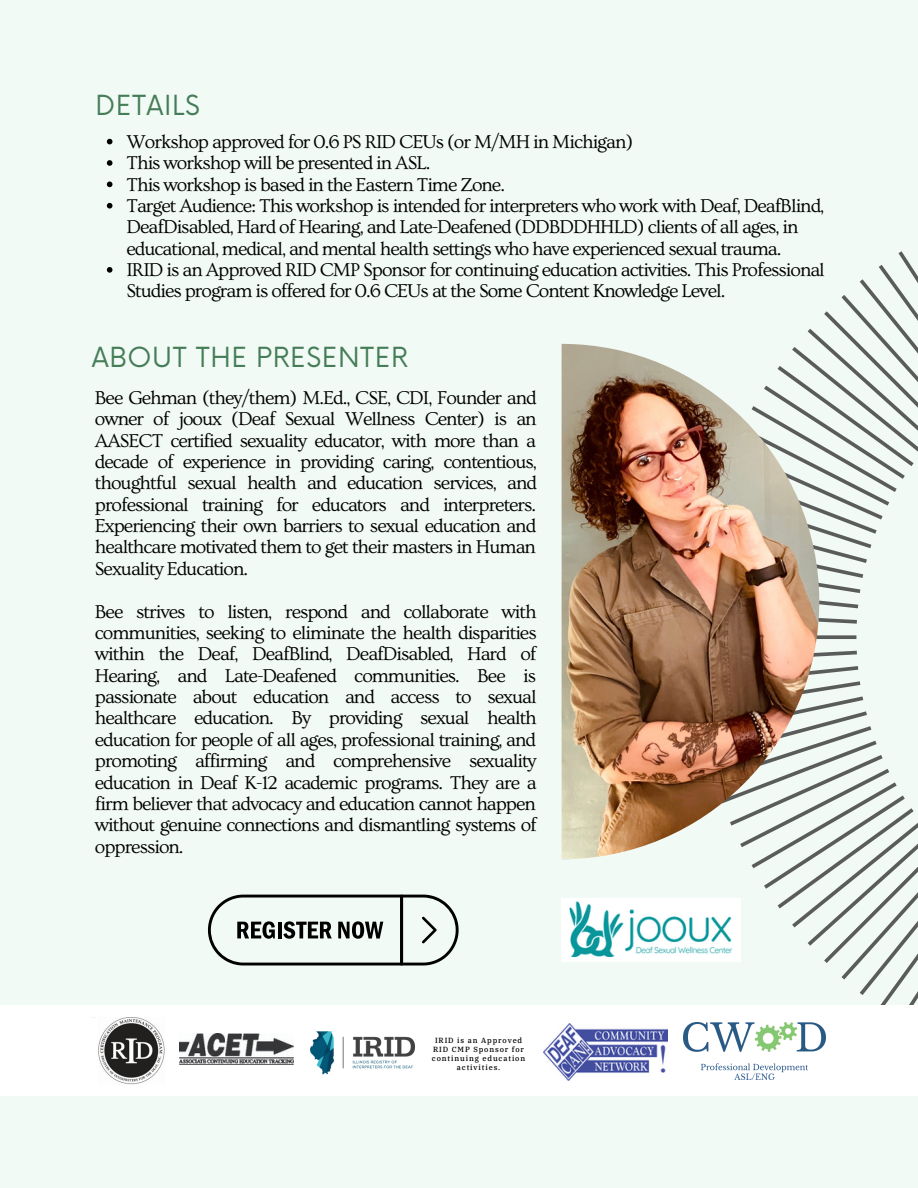
<style>
.page{position:relative;width:918px;height:1188px;background:#f2faf5}
.page>*{position:absolute;margin:0;border:0;box-sizing:border-box;transform-origin:0 0}
.t1{font:27px "Now";letter-spacing:.02em;color:#457d58}
.t2{font:19.5px/21.3px "Ovo";letter-spacing:-.05em;color:#000;text-align:justify}
.t3{font:500 7.5px/9px "IBM Plex Serif";letter-spacing:.12em;color:#000;text-align:center}
</style>
<div class="page">
<svg style="left:208px;top:895px;width:251px;height:70px"></svg>
<svg style="left:691px;top:251px;width:227px;height:755px"></svg>
<div style="left:0;top:1006px;width:918px;height:90px;background:#fff"></div>
<img style="left:683px;top:1022px;width:143px;height:58px">
<img style="left:98px;top:1018px;width:67px;height:66px">
<img style="left:180px;top:1034px;width:113px;height:30px">
<img style="left:310px;top:1031px;width:106px;height:44px">
<img style="left:544px;top:1024px;width:123px;height:57px">
<img style="left:562px;top:344px;width:257px;height:515px">
<img style="left:562px;top:899px;width:178px;height:63px">
<svg style="left:107px;top:139px;width:5px;height:5px"></svg>
<svg style="left:107px;top:160px;width:5px;height:6px"></svg>
<svg style="left:107px;top:182px;width:5px;height:5px"></svg>
<svg style="left:107px;top:203px;width:5px;height:6px"></svg>
<svg style="left:107px;top:267px;width:5px;height:6px"></svg>
<p class="t1" style="left:95px;top:90px;width:106px">DETAILS</p>
<p class="t2" style="left:126px;top:131px;width:508px">Workshop approved for 0.6 PS RID CEUs (or M/MH in Michigan)</p>
<p class="t2" style="left:126px;top:153px;width:306px">This workshop will be presented in ASL.</p>
<p class="t2" style="left:126px;top:174px;width:380px">This workshop is based in the Eastern Time Zone.</p>
<p class="t2" style="left:126px;top:195px;width:699px;text-align:left">Target Audience: This workshop is intended for interpreters who work with Deaf, DeafBlind,<br>DeafDisabled, Hard of Hearing, and Late-Deafened (DDBDDHHLD) clients of all ages, in educational, medical, and mental health settings who have experienced sexual trauma.</p>
<p class="t2" style="left:126px;top:260px;width:700px">IRID is an Approved RID CMP Sponsor for continuing education activities. This Professional<br>Studies program is offered for 0.6 CEUs at the Some Content Knowledge Level.</p>
<p class="t1" style="left:92px;top:342px;width:318px">ABOUT THE PRESENTER</p>
<p class="t2" style="left:95px;top:387px;width:443px">Bee Gehman (they/them) M.Ed., CSE, CDI, Founder and owner of jooux (Deaf Sexual Wellness Center) is an AASECT certified sexuality educator, with more than a decade of experience in providing caring, contentious, thoughtful sexual health and education services, and professional training for educators and interpreters.<br>Experiencing their own barriers to sexual education and healthcare motivated them to get their masters in Human Sexuality Education.</p>
<p class="t2" style="left:95px;top:601px;width:443px">Bee strives to listen, respond and collaborate with communities, seeking to eliminate the health disparities within the Deaf, DeafBlind, DeafDisabled, Hard of Hearing, and Late-Deafened communities. Bee is passionate about education and access to sexual healthcare education. By providing sexual health education for people of all ages, professional training, and promoting affirming and comprehensive sexuality education in Deaf K-12 academic programs. They are a firm believer that advocacy and education cannot happen without genuine connections and dismantling systems of oppression.</p>
<p class="t3" style="left:432px;top:1036px;width:95px">IRID is an Approved<br>RID CMP Sponsor for continuing education activities.</p>
</div>
